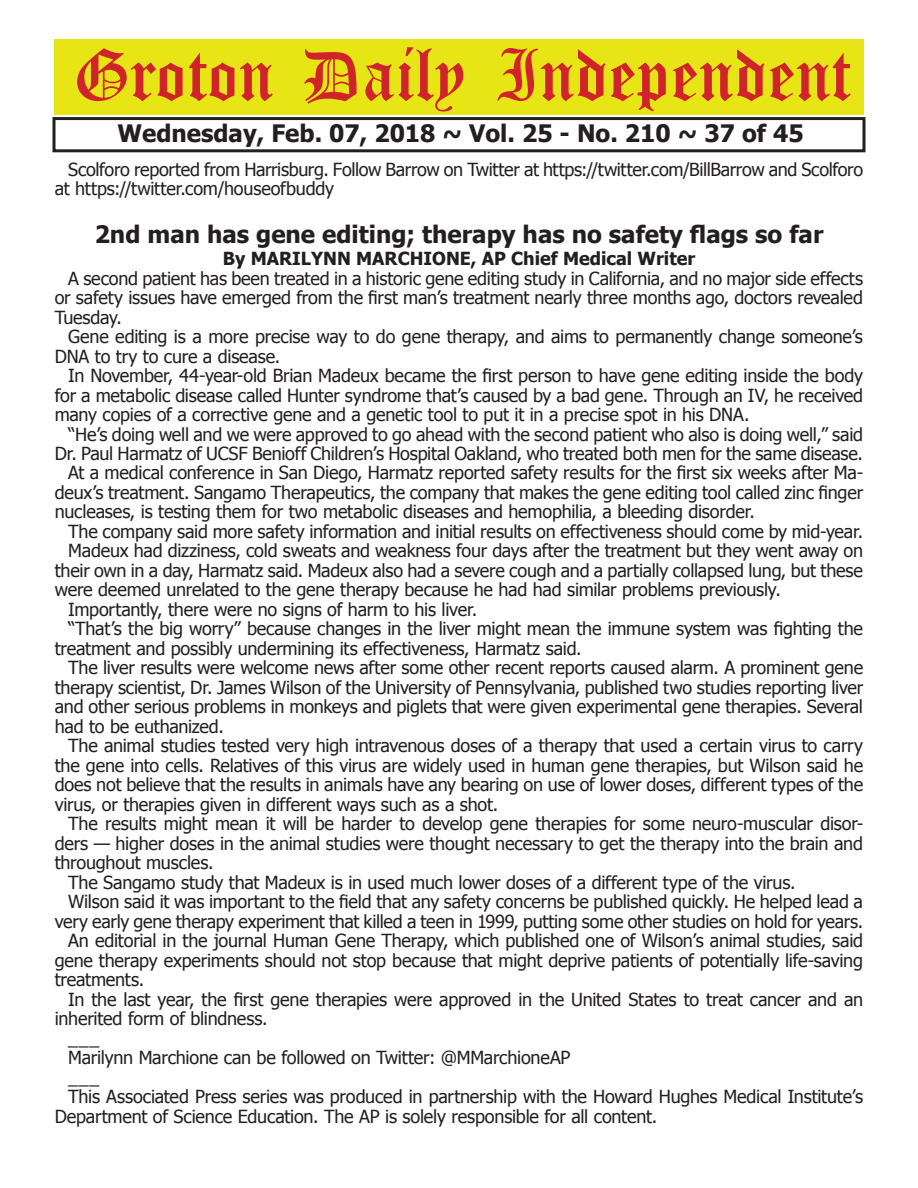
<style>
.page{position:relative;width:918px;height:1188px;background:#fff}
.page>*{position:absolute;margin:0;border:0;box-sizing:border-box;transform-origin:0 0}
.t1{font:54px "Old English Five";color:#d1232a}
.t2{font:700 24px "Tahoma";color:#231f20}
.t3{font:18px/19.5px "Tahoma";letter-spacing:-.015em;color:#231f20}
.t4{font:700 18px "Tahoma";color:#231f20}
</style>
<div class="page">
<div style="left:52px;top:117px;width:814px;height:35px;border:3px solid #231f20"></div>
<div style="left:54px;top:40px;width:810px;height:75px;background:#e7e515"></div>
<h1 class="t1" style="left:73px;top:50px;width:779px">Groton Daily Independent</h1>
<h2 class="t2" style="left:118px;top:116px;width:688px">Wednesday, Feb. 07, 2018 ~ Vol. 25 - No. 210 ~ 37 of 45</h2>
<p class="t3" style="left:55px;top:159px;width:810px;text-indent:14px">Scolforo reported from Harrisburg. Follow Barrow on Twitter at https://twitter.com/BillBarrow and Scolforo at https://twitter.com/houseofbuddy</p>
<h2 class="t2" style="left:95px;top:218px;width:730px">2nd man has gene editing; therapy has no safety flags so far</h2>
<p class="t4" style="left:223px;top:246px;width:474px">By MARILYNN MARCHIONE, AP Chief Medical Writer</p>
<p class="t3" style="left:55px;top:267px;width:810px;text-align:justify;text-indent:14px">A second patient has been treated in a historic gene editing study in California, and no major side effects or safety issues have emerged from the first man’s treatment nearly three months ago, doctors revealed Tuesday.</p>
<p class="t3" style="left:55px;top:326px;width:810px;text-indent:14px">Gene editing is a more precise way to do gene therapy, and aims to permanently change someone’s<br>DNA to try to cure a disease.</p>
<p class="t3" style="left:55px;top:365px;width:810px;text-align:justify;text-indent:14px">In November, 44-year-old Brian Madeux became the first person to have gene editing inside the body for a metabolic disease called Hunter syndrome that’s caused by a bad gene. Through an IV, he received many copies of a corrective gene and a genetic tool to put it in a precise spot in his DNA.</p>
<p class="t3" style="left:68px;top:423px;width:796px">“He’s doing well and we were approved to go ahead with the second patient who also is doing well,” said</p>
<p class="t3" style="left:55px;top:443px;width:810px">Dr. Paul Harmatz of UCSF Benioff Children’s Hospital Oakland, who treated both men for the same disease.</p>
<p class="t3" style="left:68px;top:462px;width:796px">At a medical conference in San Diego, Harmatz reported safety results for the first six weeks after Ma-</p>
<p class="t3" style="left:55px;top:482px;width:810px">deux’s treatment. Sangamo Therapeutics, the company that makes the gene editing tool called zinc finger</p>
<p class="t3" style="left:55px;top:501px;width:702px">nucleases, is testing them for two metabolic diseases and hemophilia, a bleeding disorder.</p>
<p class="t3" style="left:68px;top:521px;width:796px">The company said more safety information and initial results on effectiveness should come by mid-year.</p>
<p class="t3" style="left:68px;top:540px;width:796px">Madeux had dizziness, cold sweats and weakness four days after the treatment but they went away on</p>
<p class="t3" style="left:55px;top:560px;width:810px">their own in a day, Harmatz said. Madeux also had a severe cough and a partially collapsed lung, but these</p>
<p class="t3" style="left:55px;top:579px;width:728px">were deemed unrelated to the gene therapy because he had had similar problems previously.</p>
<p class="t3" style="left:68px;top:599px;width:411px">Importantly, there were no signs of harm to his liver.</p>
<p class="t3" style="left:68px;top:618px;width:796px">“That’s the big worry” because changes in the liver might mean the immune system was fighting the</p>
<p class="t3" style="left:55px;top:638px;width:528px">treatment and possibly undermining its effectiveness, Harmatz said.</p>
<p class="t3" style="left:68px;top:657px;width:796px">The liver results were welcome news after some other recent reports caused alarm. A prominent gene</p>
<p class="t3" style="left:55px;top:677px;width:810px">therapy scientist, Dr. James Wilson of the University of Pennsylvania, published two studies reporting liver</p>
<p class="t3" style="left:55px;top:696px;width:810px">and other serious problems in monkeys and piglets that were given experimental gene therapies. Several</p>
<p class="t3" style="left:55px;top:716px;width:171px">had to be euthanized.</p>
<p class="t3" style="left:68px;top:735px;width:796px">The animal studies tested very high intravenous doses of a therapy that used a certain virus to carry</p>
<p class="t3" style="left:55px;top:755px;width:810px">the gene into cells. Relatives of this virus are widely used in human gene therapies, but Wilson said he</p>
<p class="t3" style="left:55px;top:774px;width:810px">does not believe that the results in animals have any bearing on use of lower doses, different types of the</p>
<p class="t3" style="left:55px;top:794px;width:445px">virus, or therapies given in different ways such as a shot.</p>
<p class="t3" style="left:68px;top:813px;width:796px">The results might mean it will be harder to develop gene therapies for some neuro-muscular disor-</p>
<p class="t3" style="left:55px;top:833px;width:810px">ders — higher doses in the animal studies were thought necessary to get the therapy into the brain and</p>
<p class="t3" style="left:55px;top:852px;width:160px">throughout muscles.</p>
<p class="t3" style="left:68px;top:872px;width:729px">The Sangamo study that Madeux is in used much lower doses of a different type of the virus.</p>
<p class="t3" style="left:68px;top:891px;width:796px">Wilson said it was important to the field that any safety concerns be published quickly. He helped lead a</p>
<p class="t3" style="left:55px;top:911px;width:810px">very early gene therapy experiment that killed a teen in 1999, putting some other studies on hold for years.</p>
<p class="t3" style="left:68px;top:930px;width:796px">An editorial in the journal Human Gene Therapy, which published one of Wilson’s animal studies, said</p>
<p class="t3" style="left:55px;top:950px;width:810px">gene therapy experiments should not stop because that might deprive patients of potentially life-saving</p>
<p class="t3" style="left:55px;top:969px;width:91px">treatments.</p>
<p class="t3" style="left:68px;top:989px;width:796px">In the last year, the first gene therapies were approved in the United States to treat cancer and an</p>
<p class="t3" style="left:55px;top:1008px;width:214px">inherited form of blindness.</p>
<p class="t3" style="left:68px;top:1028px;width:33px">___</p>
<p class="t3" style="left:68px;top:1047px;width:504px">Marilynn Marchione can be followed on Twitter: @MMarchioneAP</p>
<p class="t3" style="left:68px;top:1067px;width:33px">___</p>
<p class="t3" style="left:68px;top:1086px;width:796px">This Associated Press series was produced in partnership with the Howard Hughes Medical Institute’s</p>
<p class="t3" style="left:55px;top:1106px;width:604px">Department of Science Education. The AP is solely responsible for all content.</p>
</div>
